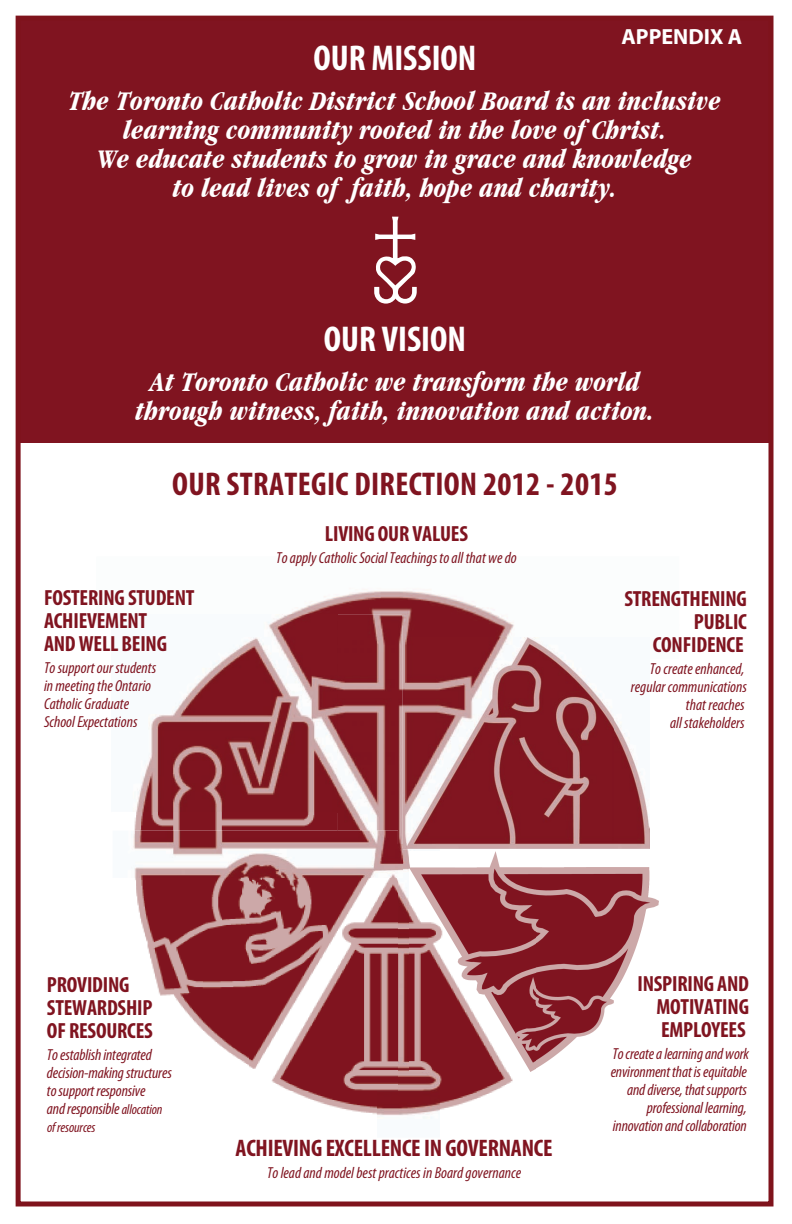
<style>
.page{position:relative;width:792px;height:1224px;background:#fff}
.page>*{position:absolute;margin:0;border:0;box-sizing:border-box;transform-origin:0 0}
.t1{font:700 condensed 36px "Myriad Pro";color:#fff}
.t2{font:700 condensed 33px "Myriad Pro";letter-spacing:.01em;color:#801420}
.t3{font:italic 700 condensed 28px/29px "Garamond IT Cby BT";color:#fff;text-align:center}
.t4{font:700 condensed 24px "Myriad Pro";letter-spacing:-.01em;color:#801420}
.t5{font:700 condensed 22px/23px "Myriad Pro";letter-spacing:-.01em;color:#801420}
.t6{font:700 22px "Myriad Pro";color:#fff}
.t7{font:italic condensed 16px/18px "Myriad Pro";color:#801420;text-align:right}
.t8{font:italic condensed 14.2px "Myriad Pro";letter-spacing:-.01em;color:#801420}
.s1{font-size:14.2px}
</style>
<div class="page">
<div style="left:17px;top:17px;width:753px;height:426px;background:#801420"></div>
<img style="left:282px;top:591px;width:230px;height:33px">
<img style="left:402px;top:624px;width:37px;height:226px">
<img style="left:439px;top:624px;width:75px;height:13px">
<img style="left:405px;top:637px;width:245px;height:212px">
<img style="left:441px;top:852px;width:218px;height:220px">
<img style="left:134px;top:615px;width:268px;height:230px">
<svg style="left:398px;top:845px;width:4px;height:5px"></svg>
<img style="left:133px;top:831px;width:265px;height:259px">
<img style="left:376px;top:850px;width:65px;height:269px">
<img style="left:440px;top:1072px;width:73px;height:47px">
<img style="left:288px;top:1090px;width:89px;height:29px">
<img style="left:249px;top:850px;width:153px;height:28px">
<div style="left:16px;top:16px;width:758px;height:1190px;border:5px solid #7f131c"></div>
<svg style="left:374px;top:217px;width:43px;height:87px"></svg>
<h3 class="t6" style="left:622px;top:22px;width:122px">APPENDIX A</h3>
<h1 class="t1" style="left:313px;top:35px;width:165px">OUR MISSION</h1>
<h3 class="t3" style="left:69px;top:86px;width:654px">The Toronto Catholic District School Board is an inclusive learning community rooted in the love of Christ.<br>We educate students to grow in grace and knowledge<br>to lead lives of faith, hope and charity.</h3>
<h1 class="t1" style="left:324px;top:316px;width:144px">OUR VISION</h1>
<h3 class="t3" style="left:135px;top:367px;width:521px">At Toronto Catholic we transform the world through witness, faith, innovation and action.</h3>
<h2 class="t2" style="left:172px;top:464px;width:447px">OUR STRATEGIC DIRECTION 2012 - 2015</h2>
<h3 class="t5" style="left:44px;top:586px;width:152px">FOSTERING STUDENT<br>ACHIEVEMENT<br>AND WELL BEING</h3>
<p class="t7" style="left:44px;top:659px;width:114px;text-align:left">To support our students in meeting the Ontario<br>Catholic Graduate<br>School Expectations</p>
<h3 class="t5" style="left:325px;top:521px;width:145px">LIVING OUR VALUES</h3>
<p class="t7" style="left:276px;top:548px;width:242px">To apply Catholic Social Teachings to all that we do</p>
<h3 class="t5" style="left:624px;top:587px;width:124px;text-align:right">STRENGTHENING<br>PUBLIC<br>CONFIDENCE</h3>
<p class="t7" style="left:631px;top:660px;width:118px">To create enhanced, regular communications that reaches<br>all stakeholders</p>
<h3 class="t5" style="left:47px;top:973px;width:107px">PROVIDING<br>STEWARDSHIP<br>OF RESOURCES</h3>
<p class="t7" style="left:47px;top:1045px;width:126px;text-align:left">To establish integrated decision-making structures to support responsive<br>and responsible <span class="s1">allocation</span></p>
<p class="t8" style="left:47px;top:1119px;width:50px">of resources</p>
<h3 class="t4" style="left:236px;top:1133px;width:318px">ACHIEVING EXCELLENCE IN GOVERNANCE</h3>
<p class="t7" style="left:267px;top:1164px;width:256px">To lead and model best practices in Board governance</p>
<h3 class="t5" style="left:656px;top:972px;width:94px;text-align:justify;text-indent:-19px">INSPIRING AND MOTIVATING EMPLOYEES</h3>
<p class="t7" style="left:611px;top:1045px;width:140px">To create a learning and work environment that is equitable and diverse, that supports professional learning, innovation and collaboration</p>
</div>
